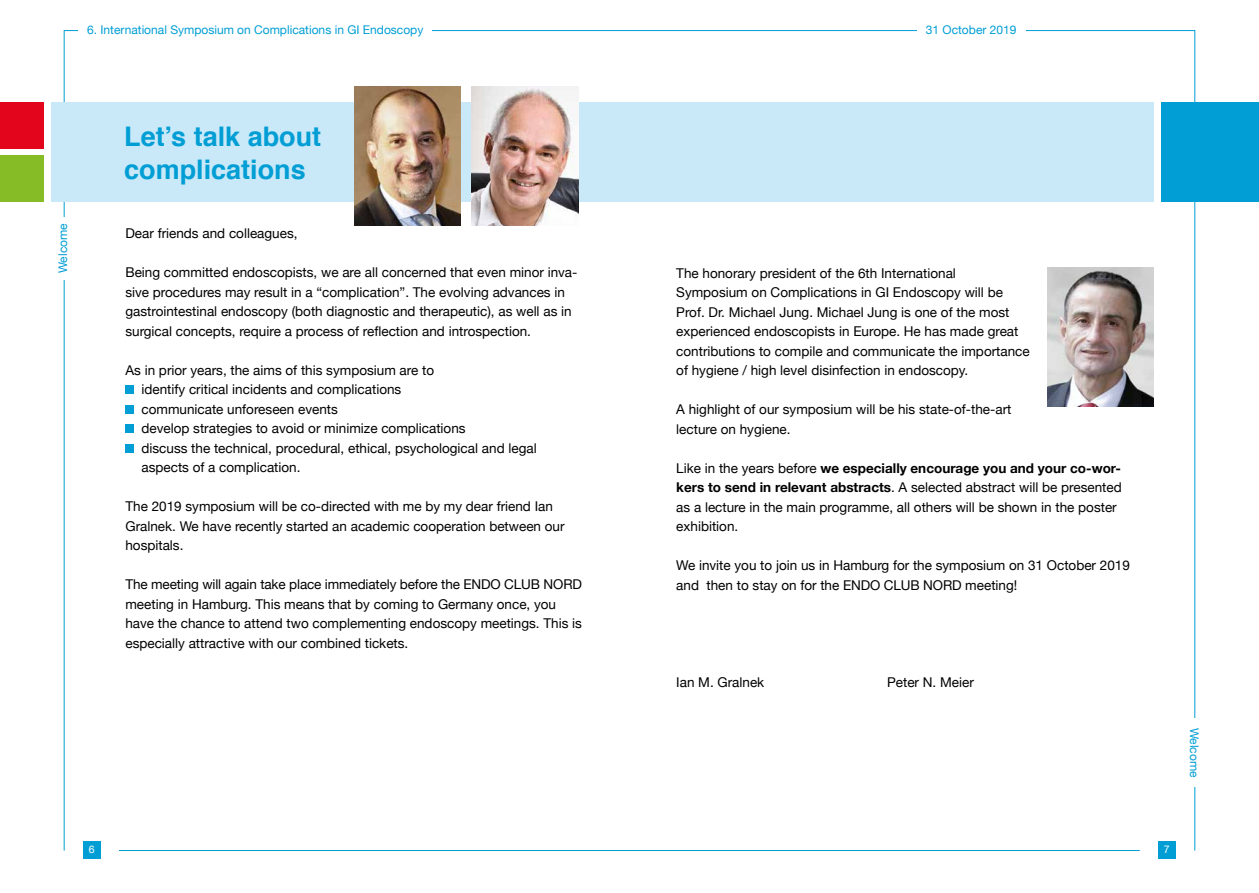
<style>
.page{position:relative;width:1259px;height:893px;background:#fff}
.page>*{position:absolute;margin:0;border:0;box-sizing:border-box;transform-origin:0 0}
.t1{font:700 27px/32.4px "Helvetica";color:#009ed4}
.t2{font:13.5px/19.5px "Helvetica Neue";color:#000}
.t3{font:12px "Helvetica Neue";color:#009ed4}
.t4{font:10.5px "Helvetica Neue";color:#fff}
.s1{font-weight:700}
</style>
<div class="page">
<hr style="left:119px;top:850px;width:1020px;height:1px;background:#009ed4">
<div style="left:51px;top:102px;width:1102px;height:100px;background:#c9e8f8"></div>
<div style="left:0;top:102px;width:44px;height:46px;background:#e3051b"></div>
<div style="left:0;top:155px;width:44px;height:47px;background:#86bc25"></div>
<div style="left:1161px;top:102px;width:98px;height:100px;background:#009ed4"></div>
<div style="left:83px;top:841px;width:17px;height:17px;background:#009ed4"></div>
<div style="left:1158px;top:841px;width:17px;height:17px;background:#009ed4"></div>
<div style="left:125px;top:386px;width:9px;height:8px;background:#009ed4"></div>
<div style="left:125px;top:405px;width:9px;height:9px;background:#009ed4"></div>
<div style="left:125px;top:425px;width:9px;height:8px;background:#009ed4"></div>
<div style="left:125px;top:444px;width:9px;height:9px;background:#009ed4"></div>
<img style="left:1047px;top:267px;width:106px;height:139px">
<img style="left:472px;top:86px;width:106px;height:139px">
<img style="left:354px;top:86px;width:106px;height:139px">
<p class="t3" style="left:87px;top:22px;width:338px">6. International Symposium on Complications in GI Endoscopy</p>
<p class="t3" style="left:56px;top:273px;width:51px;rotate:-90deg">Welcome</p>
<h1 class="t1" style="left:124px;top:121px;width:199px">Let’s talk about complications</h1>
<p class="t2" style="left:125px;top:223px;width:174px">Dear friends and colleagues,</p>
<p class="t2" style="left:125px;top:262px;width:453px">Being committed endoscopists, we are all concerned that even minor inva&shy;sive procedures may result in a “complication”. The evolving advances in gastrointestinal endoscopy (both diagnostic and therapeutic), as well as in surgical concepts, require a process of reflection and introspection.</p>
<p class="t2" style="left:141px;top:360px;width:397px;text-indent:-16px">As in prior years, the aims of this symposium are to<br>identify critical incidents and complications<br>communicate unforeseen events<br>develop strategies to avoid or minimize complications<br>discuss the technical, procedural, ethical, psychological and legal aspects of a complication.</p>
<p class="t2" style="left:125px;top:496px;width:441px">The 2019 symposium will be co-directed with me by my dear friend Ian<br>Gralnek. We have recently started an academic cooperation between our hospitals.</p>
<p class="t2" style="left:125px;top:574px;width:458px">The meeting will again take place immediately before the ENDO CLUB NORD meeting in Hamburg. This means that by coming to Germany once, you have the chance to attend two complementing endoscopy meetings. This is especially attractive with our combined tickets.</p>
<p class="t4" style="left:89px;top:843px;width:7px">6</p>
<p class="t3" style="left:926px;top:22px;width:92px">31 October 2019</p>
<p class="t2" style="left:676px;top:263px;width:355px">The honorary president of the 6th International Symposium on Complications in GI Endoscopy will be Prof. Dr. Michael Jung. Michael Jung is one of the most experienced endoscopists in Europe. He has made great contributions to compile and communicate the importance of hygiene / high level disinfection in endoscopy.</p>
<p class="t2" style="left:676px;top:399px;width:337px">A highlight of our symposium will be his state-of-the-art lecture on hygiene.</p>
<p class="t2" style="left:676px;top:458px;width:447px">Like in the years before <span class="s1">we especially encourage you and your co-wor&shy;kers to send in relevant abstracts</span>. A selected abstract will be presented as a lecture in the main programme, all others will be shown in the poster exhibition.</p>
<p class="t2" style="left:676px;top:555px;width:455px">We invite you to join us in Hamburg for the symposium on 31 October 2019 and then to stay on for the ENDO CLUB NORD meeting!</p>
<p class="t2" style="left:676px;top:672px;width:90px">Ian M. Gralnek</p>
<p class="t2" style="left:887px;top:672px;width:88px">Peter N. Meier</p>
<p class="t3" style="left:1201px;top:728px;width:51px;rotate:90deg">Welcome</p>
<p class="t4" style="left:1163px;top:843px;width:7px">7</p>
</div>
